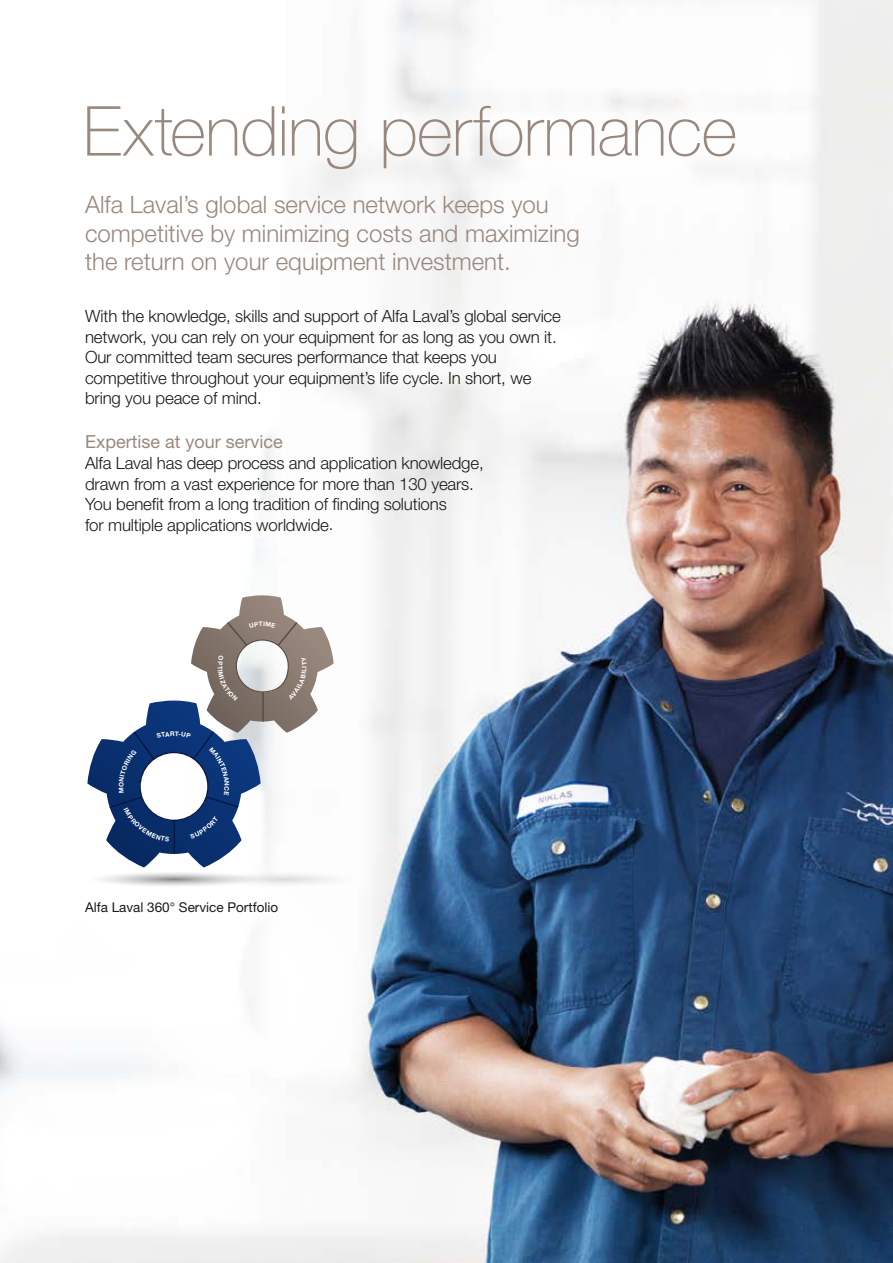
<style>
.page{position:relative;width:893px;height:1263px;background:#fff}
.page>*{position:absolute;margin:0;border:0;box-sizing:border-box;transform-origin:0 0}
.t1{font:100 69px "Helvetica Neue LT Pro";letter-spacing:-.01em;color:#99887d}
.t2{font:300 24px/28.8px "Helvetica Neue LT Pro";color:#99887d}
.t3{font:18px "Helvetica Neue LT Pro";color:#99887d}
.t4{font:300 16.8px/20.4px "Helvetica Neue LT Pro";letter-spacing:-.01em;color:#1a1a18}
.t5{font:13.5px "Helvetica Neue LT Pro";color:#1a1a18}
.s1{font-size:16.5px}
</style>
<div class="page">
<img style="left:0;top:0;width:893px;height:1263px">
<svg style="left:85px;top:595px;width:274px;height:292px"></svg>
<h1 class="t1" style="left:83px;top:92px;width:656px">Extending performance</h1>
<h2 class="t2" style="left:85px;top:189px;width:496px">Alfa Laval’s global service network keeps you competitive by minimizing costs and maximizing the return on your equipment investment.</h2>
<p class="t4" style="left:85px;top:306px;width:477px">With the knowledge, skills and support of Alfa Laval’s global service network, you can rely on your equipment for as long as you own it.<br>Our committed team secures performance that keeps you competitive throughout your equipment’s life cycle. In short, we bring you peace of mind.</p>
<p class="t3" style="left:85px;top:430px;width:199px">Expertise at your service</p>
<p class="t4" style="left:85px;top:453px;width:400px">Alfa Laval has deep process and application knowledge, drawn from a vast experience for more than 130 years.<br>You benefit from a long tradition of finding solutions<br>for multiple applications worldwide<span class="s1">.</span></p>
<p class="t5" style="left:85px;top:899px;width:195px">Alfa Laval 360° Service Portfolio</p>
</div>
